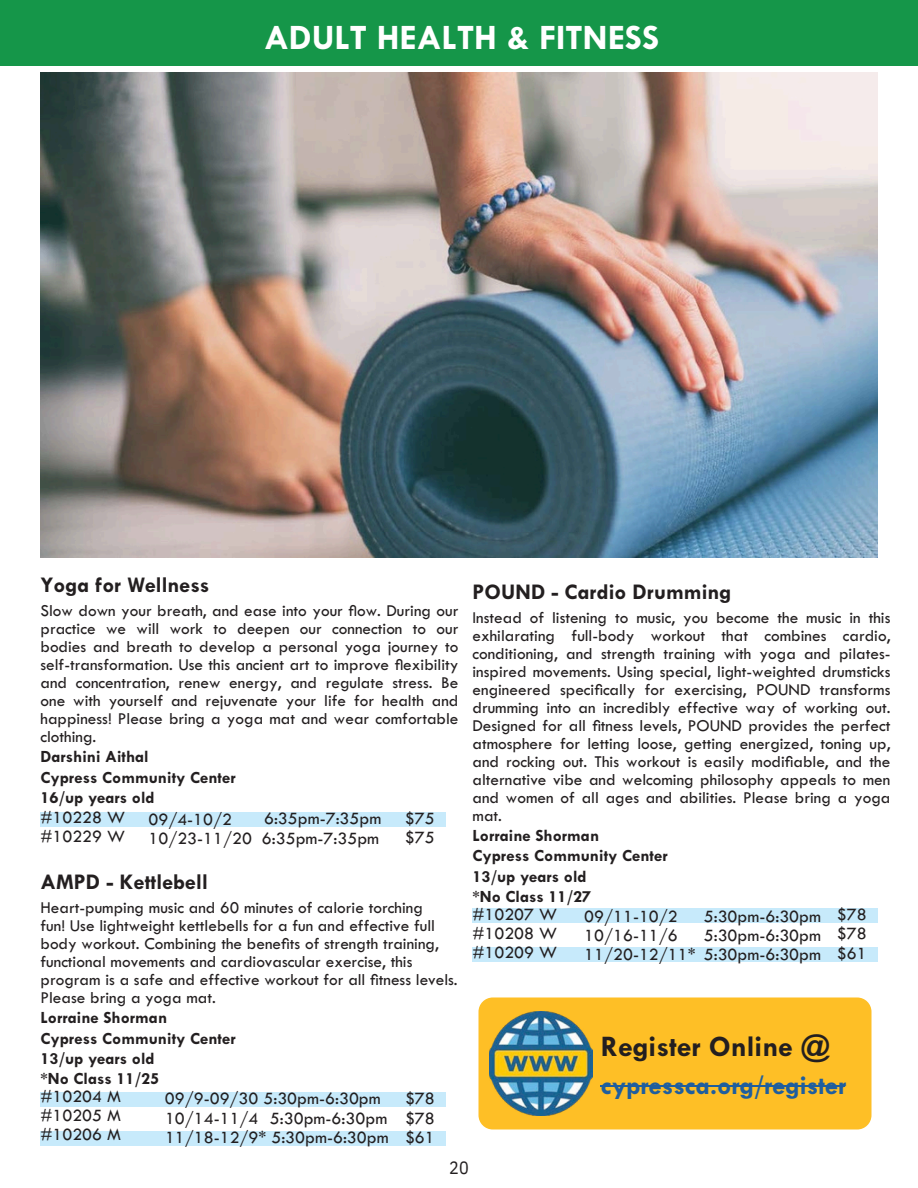
<style>
.page{position:relative;width:918px;height:1188px;background:#fff}
.page>*{position:absolute;margin:0;border:0;box-sizing:border-box;transform-origin:0 0}
.t1{font:700 36px "Tw Cen MT Std";color:#fff}
.t2{font:700 30px "Tw Cen MT Std";color:#231f20}
.t3{font:700 27px "Tw Cen MT Std";color:#1f5e9e}
.t4{font:700 22.5px "Tw Cen MT Std";color:#231f20}
.t5{font:18px/19.2px "Tw Cen MT Std";color:#231f20}
.t6{font:18px "IBM Plex Sans Cond";color:#231f20}
.t7{font:17.25px/18px "Tw Cen MT Std";color:#231f20;text-align:justify}
.t8{font:700 17.25px/20.2px "Tw Cen MT Std";color:#231f20}
</style>
<div class="page">
<div style="left:0;top:0;width:918px;height:66px;background:#159649"></div>
<img style="left:40px;top:72px;width:838px;height:486px">
<div style="left:40px;top:812px;width:406px;height:15px;background:#c7eafb"></div>
<div style="left:40px;top:1092px;width:406px;height:15px;background:#c7eafb"></div>
<div style="left:40px;top:1131px;width:406px;height:15px;background:#c7eafb"></div>
<div style="left:472px;top:908px;width:406px;height:15px;background:#c7eafb"></div>
<div style="left:472px;top:947px;width:406px;height:15px;background:#c7eafb"></div>
<div style="left:478px;top:997px;width:394px;height:133px;background:#febf26"></div>
<img style="left:489px;top:1012px;width:104px;height:103px">
<hr style="left:601px;top:1085px;width:244px;height:1px;background:#1f5e9e">
<h1 class="t1" style="left:264px;top:25px;width:397px">ADULT HEALTH &amp; FITNESS</h1>
<h3 class="t4" style="left:40px;top:578px;width:171px">Yoga for Wellness</h3>
<p class="t7" style="left:40px;top:603px;width:420px">Slow down your breath, and ease into your flow. During our practice we will work to deepen our connection to our bodies and breath to develop a personal yoga journey to self-transformation. Use this ancient art to improve flexibility and concentration, renew energy, and regulate stress. Be one with yourself and rejuvenate your life for health and happiness! Please bring a yoga mat and wear comfortable clothing.</p>
<p class="t8" style="left:40px;top:748px;width:197px">Darshini Aithal<br>Cypress Community Center<br>16/up years old</p>
<p class="t5" style="left:40px;top:809px;width:86px">#10228 W #10229 W</p>
<h3 class="t4" style="left:40px;top:875px;width:169px">AMPD - Kettlebell</h3>
<p class="t7" style="left:40px;top:900px;width:419px;text-align:left">Heart-pumping music and 60 minutes of calorie torching<br>fun! Use lightweight kettlebells for a fun and effective full body workout. Combining the benefits of strength training, functional movements and cardiovascular exercise, this program is a safe and effective workout for all fitness levels.<br>Please bring a yoga mat.</p>
<p class="t8" style="left:40px;top:1009px;width:197px">Lorraine Shorman<br>Cypress Community Center<br>13/up years old<br>*No Class 11/25</p>
<p class="t5" style="left:40px;top:1088px;width:82px;text-align:justify">#10204 M #10205 M #10206 M</p>
<p class="t5" style="left:405px;top:810px;width:31px">$75 $75</p>
<p class="t5" style="left:148px;top:812px;width:232px">09/4-10/2<br>10/23-11/20 6:35pm-7:35pm</p>
<p class="t5" style="left:264px;top:810px;width:119px">6:35pm-7:35pm</p>
<p class="t5" style="left:165px;top:1091px;width:225px">09/9-09/30 5:30pm-6:30pm<br>10/14-11/4<br>11/18-12/9* 5:30pm-6:30pm</p>
<p class="t5" style="left:405px;top:1091px;width:31px;text-align:justify">$78 $78 $61</p>
<p class="t5" style="left:270px;top:1110px;width:119px">5:30pm-6:30pm</p>
<h3 class="t4" style="left:472px;top:584px;width:261px">POUND - Cardio Drumming</h3>
<p class="t7" style="left:472px;top:610px;width:419px">Instead of listening to music, you become the music in this exhilarating full-body workout that combines cardio, conditioning, and strength training with yoga and pilates&shy;inspired movements. Using special, light-weighted drumsticks engineered specifically for exercising, POUND transforms drumming into an incredibly effective way of working out.<br>Designed for all fitness levels, POUND provides the perfect atmosphere for letting loose, getting energized, toning up, and rocking out. This workout is easily modifiable, and the alternative vibe and welcoming philosophy appeals to men and women of all ages and abilities. Please bring a yoga mat.</p>
<p class="t8" style="left:472px;top:827px;width:197px">Lorraine Shorman<br>Cypress Community Center<br>13/up years old<br>*No Class 11/27</p>
<p class="t5" style="left:472px;top:906px;width:86px;text-align:justify">#10207 W #10208 W #10209 W</p>
<p class="t5" style="left:584px;top:908px;width:113px">09/11-10/2<br>10/16-11/6<br>11/20-12/11*</p>
<p class="t5" style="left:704px;top:908px;width:119px;text-align:justify">5:30pm-6:30pm 5:30pm-6:30pm 5:30pm-6:30pm</p>
<p class="t5" style="left:837px;top:907px;width:31px;text-align:justify">$78 $78 $61</p>
<h2 class="t2" style="left:601px;top:1036px;width:231px">Register Online @</h2>
<h3 class="t3" style="left:601px;top:1076px;width:247px">cypressca.org/register</h3>
<p class="t6" style="left:449px;top:1155px;width:21px">20</p>
</div>
